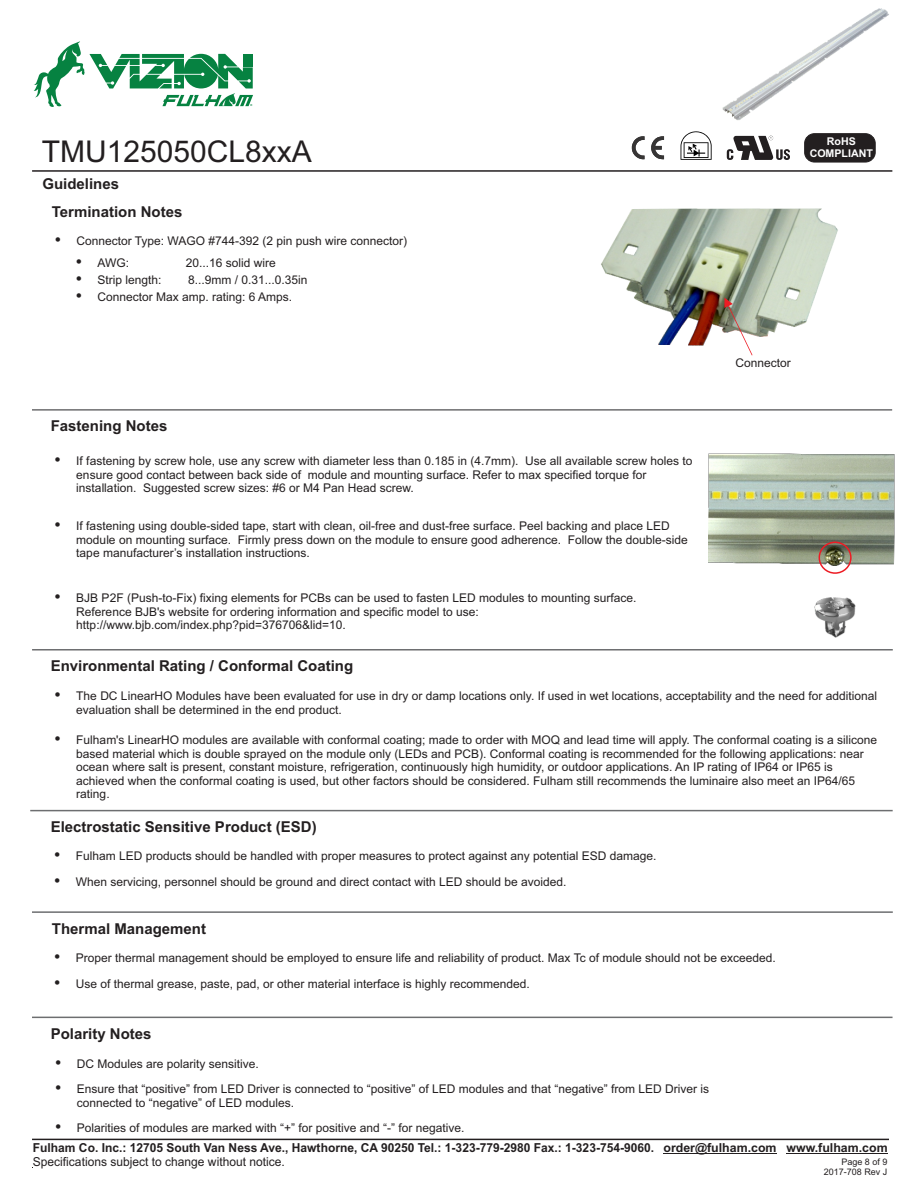
<style>
.page{position:relative;width:918px;height:1188px;background:#fff}
.page>*{position:absolute;margin:0;border:0;box-sizing:border-box;transform-origin:0 0}
.t1{font:30px "Arial";color:#231f20}
.t2{font:700 15px "Arial";color:#231f20}
.t3{font:700 12.3px "Arial";color:#231f20}
.t4{font:12.3px "Arial";color:#231f20}
.t5{font:12px/13.8px "Arial";color:#231f20}
.t6{font:700 10.65px "Arial";color:#fff}
.t7{font:9px "Arial";color:#231f20}
</style>
<div class="page">
<hr style="left:32px;top:409px;width:860px;height:2px;background:#6d6e70">
<hr style="left:32px;top:1139px;width:857px;height:1px;background:#231f20">
<hr style="left:664px;top:1153px;width:113px;height:1px;background:#231f20">
<hr style="left:786px;top:1153px;width:102px;height:1px;background:#231f20">
<hr style="left:32px;top:649px;width:861px;height:2px;background:#6d6e70">
<hr style="left:30px;top:810px;width:863px;height:1px;background:#6d6e70">
<hr style="left:32px;top:911px;width:861px;height:2px;background:#6d6e70">
<hr style="left:32px;top:1017px;width:861px;height:1px;background:#6d6e70">
<img style="left:601px;top:208px;width:237px;height:148px">
<svg style="left:724px;top:298px;width:29px;height:57px"></svg>
<img style="left:709px;top:453px;width:186px;height:121px">
<div style="left:819px;top:542px;width:33px;height:32px;border:2px solid #ed1c24;border-radius:50%"></div>
<img style="left:814px;top:597px;width:42px;height:41px">
<hr style="left:32px;top:170px;width:860px;height:2px;background:#231f20">
<div style="left:805px;top:134px;width:70px;height:28px;background:#231f20;border-radius:10px"></div>
<div style="left:805px;top:134px;width:70px;height:28px;border:1px solid #231f20;border-radius:10px"></div>
<svg style="left:727px;top:136px;width:63px;height:24px"></svg>
<svg style="left:681px;top:131px;width:31px;height:29px"></svg>
<img style="left:722px;top:8px;width:167px;height:113px">
<svg style="left:632px;top:136px;width:32px;height:23px"></svg>
<svg style="left:34px;top:41px;width:219px;height:66px"></svg>
<p class="t6" style="left:827px;top:138px;width:31px">RoHS</p>
<h1 class="t1" style="left:42px;top:140px;width:272px">TMU125050CL8xxA</h1>
<p class="t6" style="left:810px;top:150px;width:65px">COMPLIANT</p>
<p class="t2" style="left:42px;top:178px;width:78px">Guidelines</p>
<p class="t2" style="left:52px;top:206px;width:132px">Termination Notes</p>
<p class="t5" style="left:54px;top:235px;width:354px">• Connector Type: WAGO #744-392 (2 pin push wire connector)</p>
<p class="t5" style="left:76px;top:257px;width:55px">• AWG:</p>
<p class="t5" style="left:186px;top:257px;width:92px">20...16 solid wire</p>
<p class="t5" style="left:76px;top:274px;width:88px">• Strip length:</p>
<p class="t5" style="left:188px;top:274px;width:121px">8...9mm / 0.31...0.35in</p>
<p class="t5" style="left:76px;top:291px;width:218px">• Connector Max amp. rating: 6 Amps.</p>
<p class="t2" style="left:51px;top:421px;width:118px">Fastening Notes</p>
<p class="t5" style="left:76px;top:455px;width:618px;text-indent:-22px">• If fastening by screw hole, use any screw with diameter less than 0.185 in (4.7mm). Use all available screw holes to ensure good contact between back side of module and mounting surface. Refer to max specified torque for installation. Suggested screw sizes: #6 or M4 Pan Head screw.</p>
<p class="t5" style="left:76px;top:520px;width:613px;text-indent:-22px">• If fastening using double-sided tape, start with clean, oil-free and dust-free surface. Peel backing and place LED module on mounting surface. Firmly press down on the module to ensure good adherence. Follow the double-side tape manufacturer’s installation instructions.</p>
<p class="t5" style="left:76px;top:592px;width:562px;text-indent:-22px">• BJB P2F (Push-to-Fix) fixing elements for PCBs can be used to fasten LED modules to mounting surface.<br>Reference BJB's website for ordering information and specific model to use: http://www.bjb.com/index.php?pid=376706&amp;lid=10.</p>
<p class="t2" style="left:51px;top:660px;width:304px">Environmental Rating / Conformal Coating</p>
<p class="t5" style="left:735px;top:357px;width:57px">Connector</p>
<p class="t5" style="left:76px;top:690px;width:802px;text-indent:-22px">• The DC LinearHO Modules have been evaluated for use in dry or damp locations only. If used in wet locations, acceptability and the need for additional evaluation shall be determined in the end product.</p>
<p class="t5" style="left:76px;top:734px;width:802px;text-indent:-22px">• Fulham's LinearHO modules are available with conformal coating; made to order with MOQ and lead time will apply. The conformal coating is a silicone based material which is double sprayed on the module only (LEDs and PCB). Conformal coating is recommended for the following applications: near ocean where salt is present, constant moisture, refrigeration, continuously high humidity, or outdoor applications. An IP rating of IP64 or IP65 is achieved when the conformal coating is used, but other factors should be considered. Fulham still recommends the luminaire also meet an IP64/65 rating.</p>
<p class="t2" style="left:51px;top:821px;width:267px">Electrostatic Sensitive Product (ESD)</p>
<p class="t5" style="left:54px;top:850px;width:604px">• Fulham LED products should be handled with proper measures to protect against any potential ESD damage.</p>
<p class="t5" style="left:54px;top:876px;width:514px">• When servicing, personnel should be ground and direct contact with LED should be avoided.</p>
<p class="t2" style="left:52px;top:923px;width:156px">Thermal Management</p>
<p class="t5" style="left:54px;top:952px;width:724px">• Proper thermal management should be employed to ensure life and reliability of product. Max Tc of module should not be exceeded.</p>
<p class="t5" style="left:54px;top:978px;width:478px">• Use of thermal grease, paste, pad, or other material interface is highly recommended.</p>
<p class="t2" style="left:51px;top:1028px;width:102px">Polarity Notes</p>
<p class="t5" style="left:55px;top:1058px;width:206px">• DC Modules are polarity sensitive.</p>
<p class="t5" style="left:77px;top:1083px;width:634px;text-indent:-22px">• Ensure that “positive” from LED Driver is connected to “positive” of LED modules and that “negative” from LED Driver is connected to “negative” of LED modules.</p>
<p class="t5" style="left:55px;top:1122px;width:411px">• Polarities of modules are marked with “+” for positive and “-” for negative.</p>
<p class="t3" style="left:33px;top:1143px;width:623px">Fulham Co. Inc.: 12705 South Van Ness Ave., Hawthorne, CA 90250 Tel.: 1-323-779-2980 Fax.: 1-323-754-9060.</p>
<p class="t4" style="left:33px;top:1157px;width:253px">Specifications subject to change without notice.</p>
<p class="t3" style="left:664px;top:1143px;width:226px">order@fulham.com www.fulham.com</p>
<p class="t7" style="left:824px;top:1169px;width:65px">2017-708 Rev J</p>
<p class="t7" style="left:841px;top:1158px;width:48px">Page 8 of 9</p>
</div>
